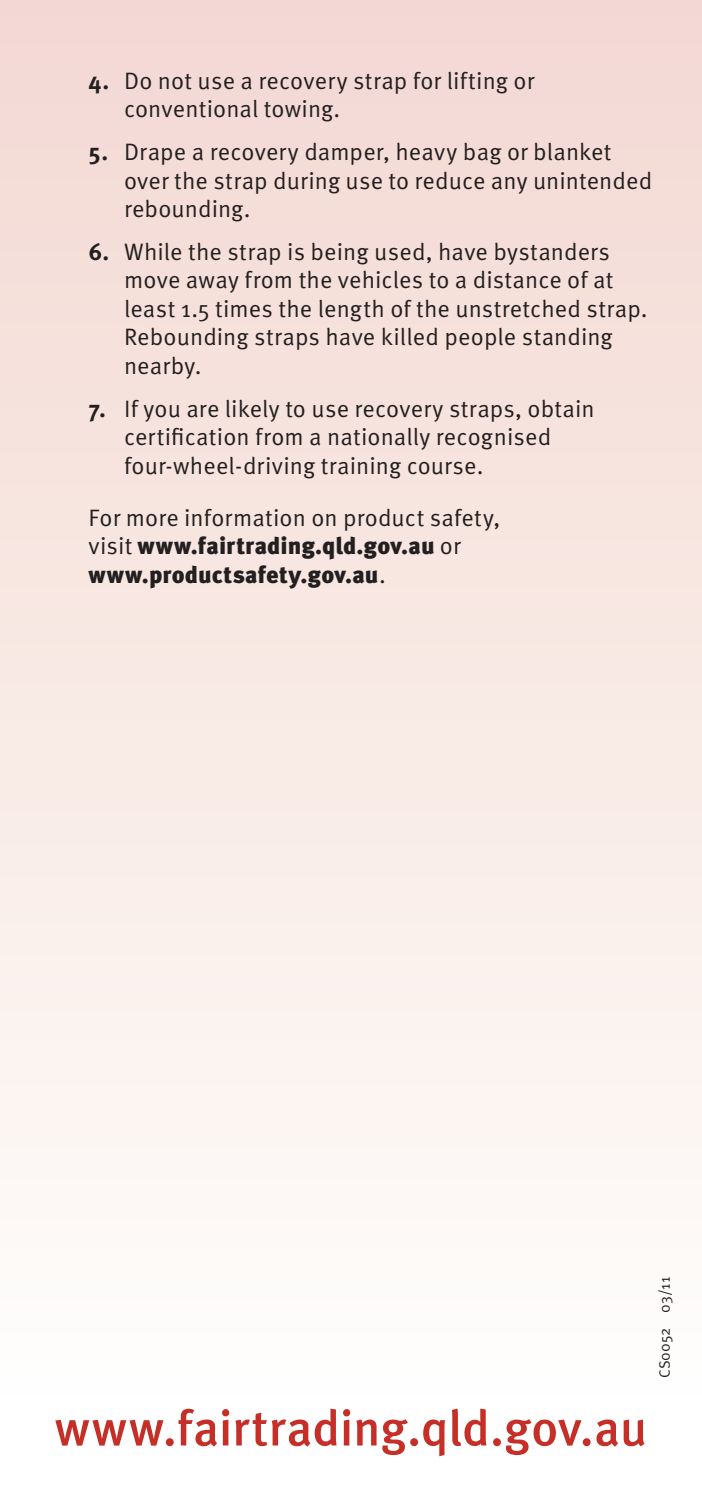
<style>
.page{position:relative;width:702px;height:1489px;background:#fff}
.page>*{position:absolute;margin:0;border:0;box-sizing:border-box;transform-origin:0 0}
.t1{font:500 50px "Meta OT";letter-spacing:-.01em;color:#c52f27}
.t2{font:23.75px/28.5px "Meta OT";letter-spacing:.005em;color:#231f20}
.t3{font:900 23.75px/28.5px "Meta OT";letter-spacing:.005em;color:#231f20}
.t4{font:15px "Meta OT";color:#231f20}
.s1{font-weight:700}
.s2{font-weight:400}
</style>
<div class="page">
<div style="left:0;top:0;width:702px;height:1393px;background:linear-gradient(to bottom,#f3d7d2,#fefdfb)"></div>
<p class="t2" style="left:124px;top:67px;width:412px;text-indent:-35px"><span class="s1">4.</span> Do not use a recovery strap for lifting or conventional towing.</p>
<p class="t2" style="left:124px;top:138px;width:529px;text-indent:-35px"><span class="s1">5.</span> Drape a recovery damper, heavy bag or blanket over the strap during use to reduce any unintended rebounding.</p>
<p class="t2" style="left:124px;top:237px;width:525px;text-indent:-35px"><span class="s1">6.</span> While the strap is being used, have bystanders move away from the vehicles to a distance of at least 1.5 times the length of the unstretched strap.<br>Rebounding straps have killed people standing nearby.</p>
<p class="t2" style="left:124px;top:394px;width:472px;text-indent:-35px"><span class="s1">7.</span> If you are likely to use recovery straps, obtain certification from a nationally recognised four-wheel-driving training course.</p>
<p class="t3" style="left:89px;top:504px;width:413px"><span class="s2">For more information on product safety, visit</span> www.fairtrading.qld.gov.au <span class="s2">or </span>www.productsafety.gov.au<span class="s2">.</span></p>
<h1 class="t1" style="left:55px;top:1396px;width:594px">www.fairtrading.qld.gov.au</h1>
<p class="t4" style="left:655px;top:1377px;width:103px;rotate:-90deg">CS0052 03/11</p>
</div>
